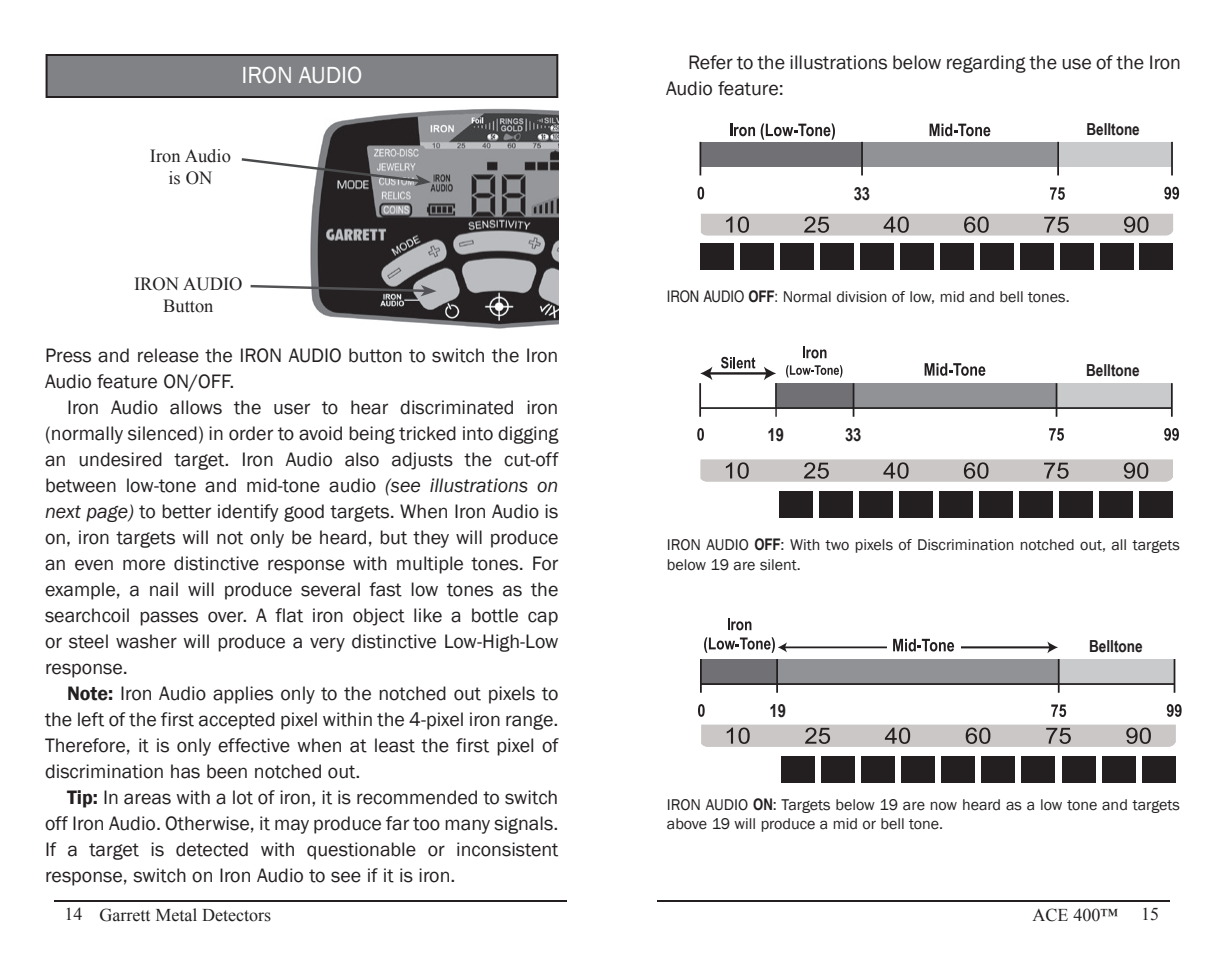
<style>
.page{position:relative;width:1224px;height:972px;background:#fff}
.page>*{position:absolute;margin:0;border:0;box-sizing:border-box;transform-origin:0 0}
.t1{font:24px "Franklin Gothic";color:#fff}
.t2{font:20px/26px "Franklin Gothic";color:#231f20;text-align:justify}
.t3{font:18.4px/22.2px "Times New Roman";color:#231f20;text-align:center}
.t4{font:18px "Times New Roman";color:#231f20}
.t5{font:700 18px "Arial Narrow";color:#231f20}
.t6{font:700 16.6px "Arial Narrow";color:#231f20}
.t7{font:16px/19.2px "Franklin Gothic";color:#231f20}
.s1{font-style:italic}
.s2{font-weight:600}
.s3{font-family:"Sans Narrow"}
.s4{font-family:"Sans Narrow";font-weight:700}
</style>
<div class="page">
<hr style="left:657px;top:900px;width:513px;height:2px;background:#231f20">
<hr style="left:54px;top:900px;width:513px;height:2px;background:#231f20">
<div style="left:47px;top:55px;width:510px;height:42px;background:#808285"></div>
<div style="left:46px;top:54px;width:512px;height:44px;border:2px solid #231f20"></div>
<img style="left:310px;top:108px;width:248px;height:221px">
<svg style="left:250px;top:284px;width:187px;height:12px"></svg>
<svg style="left:241px;top:157px;width:190px;height:29px"></svg>
<svg style="left:697px;top:123px;width:483px;height:147px"></svg>
<div style="left:700px;top:142px;width:162px;height:25px;background:#717074"></div>
<div style="left:862px;top:142px;width:196px;height:25px;background:#919295"></div>
<div style="left:1058px;top:142px;width:114px;height:25px;background:#c9cacc"></div>
<hr style="left:700px;top:142px;width:1px;height:33px;background:#231f20">
<hr style="left:861px;top:142px;width:2px;height:33px;background:#231f20">
<hr style="left:1057px;top:142px;width:2px;height:33px;background:#231f20">
<hr style="left:1171px;top:142px;width:2px;height:33px;background:#231f20">
<svg style="left:698px;top:187px;width:6px;height:12px"></svg>
<svg style="left:1164px;top:187px;width:15px;height:12px"></svg>
<svg style="left:730px;top:124px;width:25px;height:12px"></svg>
<svg style="left:761px;top:123px;width:74px;height:17px"></svg>
<svg style="left:930px;top:124px;width:60px;height:12px"></svg>
<svg style="left:1050px;top:187px;width:15px;height:13px"></svg>
<div style="left:700px;top:244px;width:33px;height:26px;background:#231f20"></div>
<div style="left:740px;top:244px;width:33px;height:26px;background:#231f20"></div>
<div style="left:780px;top:244px;width:33px;height:26px;background:#231f20"></div>
<div style="left:820px;top:244px;width:33px;height:26px;background:#231f20"></div>
<div style="left:860px;top:244px;width:33px;height:26px;background:#231f20"></div>
<div style="left:900px;top:244px;width:33px;height:26px;background:#231f20"></div>
<div style="left:940px;top:244px;width:33px;height:26px;background:#231f20"></div>
<div style="left:980px;top:244px;width:33px;height:26px;background:#231f20"></div>
<div style="left:1020px;top:244px;width:33px;height:26px;background:#231f20"></div>
<div style="left:1060px;top:244px;width:33px;height:26px;background:#231f20"></div>
<div style="left:1100px;top:244px;width:33px;height:26px;background:#231f20"></div>
<div style="left:1140px;top:244px;width:33px;height:26px;background:#231f20"></div>
<svg style="left:701px;top:214px;width:472px;height:22px;background:#bdbab9"></svg>
<svg style="left:700px;top:350px;width:473px;height:168px"></svg>
<div style="left:776px;top:383px;width:77px;height:25px;background:#717074"></div>
<div style="left:853px;top:383px;width:204px;height:25px;background:#919295"></div>
<div style="left:1057px;top:383px;width:115px;height:25px;background:#c9cacc"></div>
<hr style="left:700px;top:407px;width:472px;height:2px;background:#231f20">
<hr style="left:699px;top:383px;width:2px;height:34px;background:#231f20">
<hr style="left:775px;top:383px;width:2px;height:34px;background:#231f20">
<hr style="left:853px;top:383px;width:1px;height:34px;background:#231f20">
<hr style="left:1056px;top:383px;width:1px;height:34px;background:#231f20">
<hr style="left:1171px;top:383px;width:2px;height:34px;background:#231f20">
<svg style="left:697px;top:428px;width:7px;height:13px"></svg>
<svg style="left:1164px;top:428px;width:15px;height:13px"></svg>
<svg style="left:803px;top:346px;width:23px;height:12px"></svg>
<svg style="left:786px;top:365px;width:56px;height:13px"></svg>
<svg style="left:925px;top:363px;width:60px;height:13px"></svg>
<svg style="left:721px;top:357px;width:34px;height:11px"></svg>
<hr style="left:709px;top:372px;width:58px;height:3px;background:#231f20">
<svg style="left:700px;top:367px;width:12px;height:13px"></svg>
<svg style="left:764px;top:367px;width:12px;height:13px"></svg>
<svg style="left:1049px;top:428px;width:15px;height:13px"></svg>
<div style="left:820px;top:491px;width:33px;height:27px;background:#231f20"></div>
<div style="left:860px;top:491px;width:33px;height:27px;background:#231f20"></div>
<div style="left:780px;top:491px;width:33px;height:27px;background:#231f20"></div>
<div style="left:900px;top:491px;width:33px;height:27px;background:#231f20"></div>
<div style="left:940px;top:491px;width:33px;height:27px;background:#231f20"></div>
<div style="left:980px;top:491px;width:33px;height:27px;background:#231f20"></div>
<div style="left:1020px;top:491px;width:33px;height:27px;background:#231f20"></div>
<div style="left:1060px;top:491px;width:33px;height:27px;background:#231f20"></div>
<div style="left:1100px;top:491px;width:33px;height:27px;background:#231f20"></div>
<div style="left:1140px;top:491px;width:33px;height:27px;background:#231f20"></div>
<svg style="left:701px;top:460px;width:472px;height:22px;background:#bcb9b9"></svg>
<svg style="left:701px;top:622px;width:475px;height:161px"></svg>
<svg style="left:728px;top:618px;width:23px;height:12px"></svg>
<div style="left:701px;top:659px;width:77px;height:25px;background:#717074"></div>
<div style="left:777px;top:659px;width:282px;height:25px;background:#919295"></div>
<div style="left:1059px;top:659px;width:116px;height:25px;background:#c9cacc"></div>
<hr style="left:701px;top:683px;width:474px;height:2px;background:#231f20">
<hr style="left:700px;top:659px;width:2px;height:34px;background:#231f20">
<hr style="left:776px;top:659px;width:2px;height:34px;background:#231f20">
<hr style="left:1058px;top:659px;width:2px;height:34px;background:#231f20">
<hr style="left:1174px;top:659px;width:1px;height:34px;background:#231f20">
<svg style="left:698px;top:704px;width:7px;height:13px"></svg>
<svg style="left:1167px;top:704px;width:15px;height:13px"></svg>
<svg style="left:893px;top:639px;width:61px;height:13px"></svg>
<hr style="left:961px;top:646px;width:89px;height:2px;background:#231f20">
<svg style="left:1047px;top:641px;width:11px;height:12px"></svg>
<hr style="left:784px;top:646px;width:103px;height:2px;background:#231f20">
<svg style="left:704px;top:637px;width:83px;height:16px"></svg>
<svg style="left:1051px;top:705px;width:15px;height:12px"></svg>
<div style="left:861px;top:756px;width:34px;height:27px;background:#231f20"></div>
<div style="left:821px;top:756px;width:33px;height:27px;background:#231f20"></div>
<div style="left:781px;top:756px;width:33px;height:27px;background:#231f20"></div>
<div style="left:901px;top:756px;width:34px;height:27px;background:#231f20"></div>
<div style="left:941px;top:756px;width:34px;height:27px;background:#231f20"></div>
<div style="left:982px;top:756px;width:33px;height:27px;background:#231f20"></div>
<div style="left:1022px;top:756px;width:33px;height:27px;background:#231f20"></div>
<div style="left:1062px;top:756px;width:33px;height:27px;background:#231f20"></div>
<div style="left:1102px;top:756px;width:34px;height:27px;background:#231f20"></div>
<div style="left:1142px;top:756px;width:34px;height:27px;background:#231f20"></div>
<svg style="left:701px;top:725px;width:475px;height:22px;background:#bcb9b8"></svg>
<p class="t1" style="left:242px;top:60px;width:122px">IRON AUDIO</p>
<p class="t3" style="left:150px;top:145px;width:82px">Iron Audio is ON</p>
<p class="t3" style="left:134px;top:272px;width:110px">IRON AUDIO<br>Button</p>
<p class="t2" style="left:45px;top:343px;width:515px">Press and release the IRON AUDIO button to switch the Iron<br>Audio feature ON/OFF.</p>
<p class="t2" style="left:45px;top:395px;width:515px;text-indent:22px">Iron Audio allows the user to hear discriminated iron (normally silenced) in order to avoid being tricked into digging an undesired target. Iron Audio also adjusts the cut-off between low-tone and mid-tone audio <span class="s1">(see illustrations on next page)</span> to better identify good targets. When Iron Audio is on, iron targets will not only be heard, but they will produce an even more distinctive response with multiple tones. For example, a nail will produce several fast low tones as the searchcoil passes over. A flat iron object like a bottle cap or steel washer will produce a very distinctive Low-High-Low response.</p>
<p class="t2" style="left:45px;top:681px;width:515px;text-indent:22px"><span class="s2">Note:</span> Iron Audio applies only to the notched out pixels to the left of the first accepted pixel within the 4-pixel iron range.<br>Therefore, it is only effective when at least the first pixel of discrimination has been notched out.</p>
<p class="t2" style="left:45px;top:785px;width:515px;text-indent:22px"><span class="s2">Tip:</span> In areas with a lot of iron, it is recommended to switch off Iron Audio. Otherwise, it may produce far too many signals.<br>If a target is detected with questionable or inconsistent response, switch on Iron Audio to see if it is iron.</p>
<p class="t2" style="left:666px;top:50px;width:517px;text-indent:22px">Refer to the illustrations below regarding the use of the Iron<br>Audio feature:</p>
<p class="t5" style="left:854px;top:180px;width:18px">33</p>
<p class="t6" style="left:1086px;top:117px;width:55px">Belltone</p>
<p class="t7" style="left:667px;top:287px;width:404px"><span class="s3">IRON AUDIO</span> <span class="s4">OFF</span><span class="s3">:</span> Normal division of low, mid and bell tones.</p>
<p class="t5" style="left:768px;top:421px;width:18px">19</p>
<p class="t5" style="left:845px;top:421px;width:18px">33</p>
<p class="t6" style="left:1086px;top:358px;width:55px">Belltone</p>
<p class="t7" style="left:667px;top:536px;width:514px">IRON AUDIO <span class="s4">OFF</span>: With two pixels of Discrimination notched out, all targets below 19 are silent.</p>
<p class="t5" style="left:769px;top:697px;width:18px">19</p>
<p class="t6" style="left:1089px;top:634px;width:55px">Belltone</p>
<p class="t7" style="left:667px;top:796px;width:515px">IRON AUDIO <span class="s4">ON</span>: Targets below 19 are now heard as a low tone and targets above 19 will produce a mid or bell tone.</p>
<p class="t4" style="left:65px;top:903px;width:208px">14 Garrett Metal Detectors</p>
<p class="t4" style="left:1033px;top:903px;width:87px">ACE 400™</p>
<p class="t4" style="left:1141px;top:902px;width:19px">15</p>
</div>
